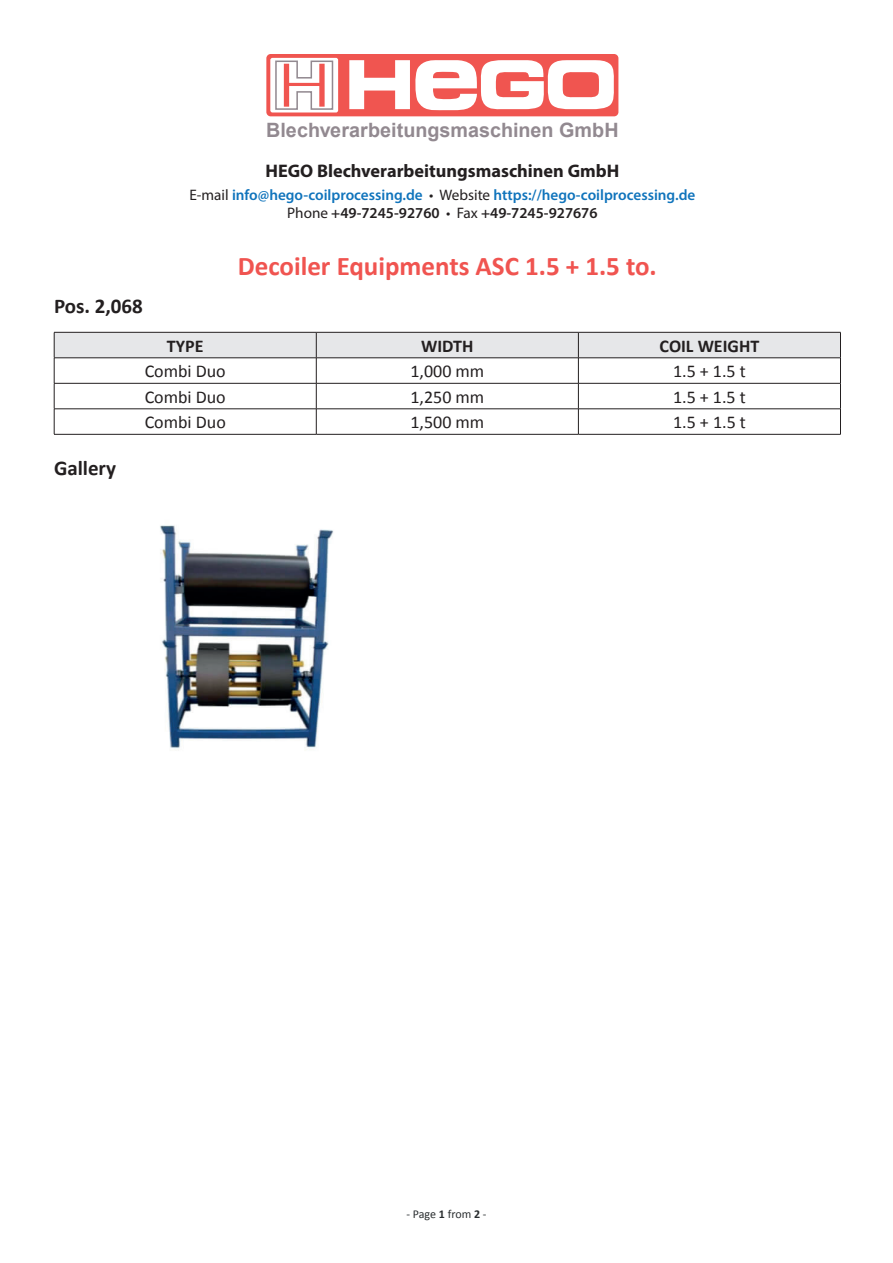
<style>
.page{position:relative;width:893px;height:1263px;background:#fff}
.page>*{position:absolute;margin:0;border:0;box-sizing:border-box;transform-origin:0 0}
.t1{font:700 27px "Calibri";color:#f05450}
.t2{font:700 21px "Calibri";color:#231f20}
.t3{font:700 19.8px "Arial";color:#928990}
.t4{font:700 18.3px "Myriad Pro";color:#231f20}
.t5{font:18px "Calibri";color:#231f20}
.t6{font:700 18px "Calibri";color:#231f20}
.t7{font:600 15.15px/18.3px "Myriad Pro";color:#1074bc;text-align:center}
.t8{font:12px "Calibri";letter-spacing:-.005em;color:#292d2f}
.s1{font-weight:400;color:#231f20}
.s2{color:#231f20}
.s3{font-weight:700}
</style>
<div class="page">
<div style="left:266px;top:54px;width:352px;height:62px;background:#f05550;border-radius:4px"></div>
<div style="left:270px;top:58px;width:68px;height:54px;background:#fff;border-radius:2px"></div>
<svg style="left:275px;top:60px;width:59px;height:50px"></svg>
<svg style="left:349px;top:60px;width:265px;height:51px"></svg>
<svg style="left:54px;top:332px;width:787px;height:102px"></svg>
<hr style="left:54px;top:434px;width:262px;height:1px;background:#231f20">
<hr style="left:316px;top:434px;width:262px;height:1px;background:#231f20">
<hr style="left:578px;top:434px;width:263px;height:1px;background:#231f20">
<img style="left:160px;top:525px;width:174px;height:225px">
<h2 class="t2" style="left:54px;top:292px;width:90px">Pos. 2,068</h2>
<h3 class="t3" style="left:266px;top:117px;width:354px">Blechverarbeitungsmaschinen GmbH</h3>
<p class="t4" style="left:265px;top:159px;width:355px">HEGO Blechverarbeitungsmaschinen GmbH</p>
<p class="t7" style="left:189px;top:185px;width:507px"><span class="s1">E-mail</span> info@hego-coilprocessing.de <span class="s1">• Website</span> https://hego-coilprocessing.de<br><span class="s1">Phone</span> <span class="s2">+49-7245-92760</span> <span class="s1">• Fax</span> <span class="s2">+49-7245-927676</span></p>
<h1 class="t1" style="left:238px;top:247px;width:421px">Decoiler Equipments ASC 1.5 + 1.5 to.</h1>
<h2 class="t2" style="left:54px;top:453px;width:64px">Gallery</h2>
<p class="t6" style="left:167px;top:333px;width:38px">TYPE</p>
<p class="t6" style="left:421px;top:333px;width:54px">WIDTH</p>
<p class="t6" style="left:660px;top:333px;width:101px">COIL WEIGHT</p>
<p class="t5" style="left:145px;top:360px;width:83px">Combi Duo</p>
<p class="t5" style="left:410px;top:360px;width:75px">1,000 mm</p>
<p class="t5" style="left:673px;top:360px;width:74px">1.5 + 1.5 t</p>
<p class="t5" style="left:145px;top:386px;width:83px">Combi Duo</p>
<p class="t5" style="left:410px;top:386px;width:75px">1,250 mm</p>
<p class="t5" style="left:673px;top:386px;width:74px">1.5 + 1.5 t</p>
<p class="t5" style="left:145px;top:411px;width:83px">Combi Duo</p>
<p class="t5" style="left:410px;top:411px;width:75px">1,500 mm</p>
<p class="t5" style="left:673px;top:411px;width:74px">1.5 + 1.5 t</p>
<p class="t8" style="left:406px;top:1206px;width:81px">- Page <span class="s3">1</span> from <span class="s3">2</span> -</p>
</div>
